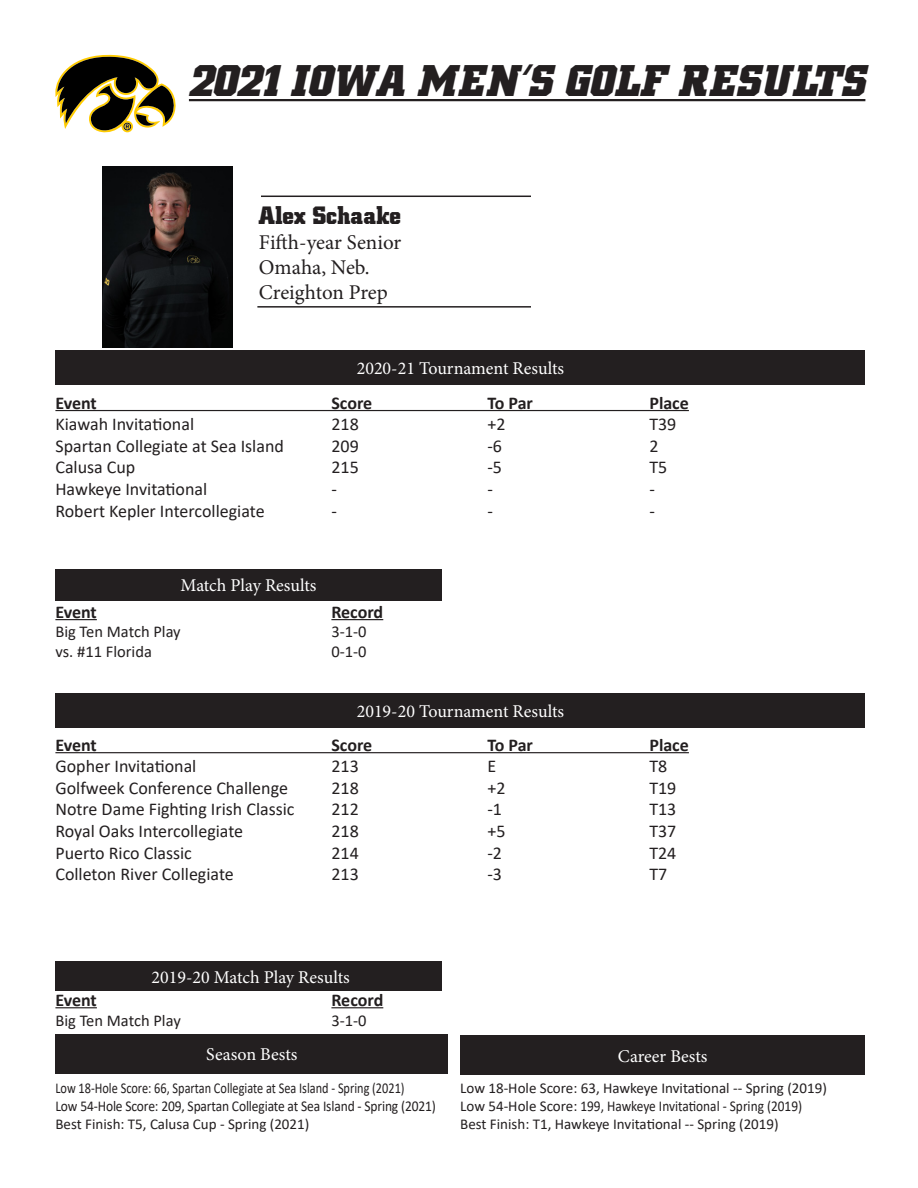
<style>
.page{position:relative;width:918px;height:1188px;background:#fff}
.page>*{position:absolute;margin:0;border:0;box-sizing:border-box;transform-origin:0 0}
.t1{font:italic 700 45px "Hawkeye";letter-spacing:.02em;color:#231f20}
.t2{font:700 25.5px "Hawkeye";color:#231f20}
.t3{font:21px "Minion Pro";color:#231f20}
.t4{font:18px "Calibri";color:#231f20}
.t5{font:18px "Minion Pro";color:#fff}
.t6{font:700 18px "Calibri";letter-spacing:-.005em;color:#231f20}
.t7{font:16.5px "Calibri";color:#231f20}
.t8{font:15px "Calibri";color:#231f20}
.t9{font:15px "Calibri";color:#231f20;scale:.9 1}
.t10{font:15px "Calibri";color:#231f20;scale:.82 1}
</style>
<div class="page">
<div style="left:55px;top:962px;width:387px;height:29px;background:#231f20"></div>
<hr style="left:55px;top:1007px;width:42px;height:1px;background:#231f20">
<hr style="left:331px;top:1007px;width:52px;height:1px;background:#231f20">
<img style="left:103px;top:166px;width:130px;height:182px">
<hr style="left:261px;top:196px;width:270px;height:1px;background:#231f20">
<hr style="left:257px;top:306px;width:274px;height:2px;background:#231f20">
<div style="left:55px;top:693px;width:810px;height:35px;background:#231f20"></div>
<hr style="left:55px;top:752px;width:634px;height:1px;background:#231f20">
<div style="left:55px;top:1034px;width:393px;height:40px;background:#231f20"></div>
<div style="left:460px;top:1035px;width:405px;height:40px;background:#231f20"></div>
<div style="left:55px;top:350px;width:810px;height:35px;background:#231f20"></div>
<hr style="left:55px;top:410px;width:634px;height:1px;background:#231f20">
<div style="left:55px;top:569px;width:387px;height:31px;background:#231f20"></div>
<hr style="left:55px;top:619px;width:42px;height:1px;background:#231f20">
<hr style="left:331px;top:619px;width:52px;height:1px;background:#231f20">
<svg style="left:55px;top:55px;width:120px;height:78px"></svg>
<hr style="left:189px;top:99px;width:676px;height:2px;background:#231f20">
<p class="t1" style="left:189px;top:55px;width:678px">2021 IOWA MEN’S GOLF RESULTS</p>
<p class="t2" style="left:259px;top:200px;width:144px">Alex Schaake</p>
<p class="t3" style="left:259px;top:228px;width:144px">Fifth-year Senior</p>
<p class="t3" style="left:259px;top:253px;width:112px">Omaha, Neb.</p>
<p class="t3" style="left:259px;top:278px;width:130px">Creighton Prep</p>
<p class="t5" style="left:357px;top:356px;width:209px">2020-21 Tournament Results</p>
<p class="t6" style="left:55px;top:390px;width:43px">Event</p>
<p class="t6" style="left:331px;top:390px;width:42px">Score</p>
<p class="t6" style="left:487px;top:390px;width:47px">To Par</p>
<p class="t6" style="left:649px;top:390px;width:41px">Place</p>
<p class="t4" style="left:55px;top:412px;width:140px">Kiawah Invitational</p>
<p class="t4" style="left:331px;top:412px;width:29px">218</p>
<p class="t4" style="left:487px;top:412px;width:20px">+2</p>
<p class="t4" style="left:649px;top:412px;width:29px">T39</p>
<p class="t4" style="left:55px;top:433px;width:230px">Spartan Collegiate at Sea Island</p>
<p class="t4" style="left:331px;top:433px;width:29px">209</p>
<p class="t4" style="left:487px;top:433px;width:16px">-6</p>
<p class="t4" style="left:649px;top:433px;width:11px">2</p>
<p class="t4" style="left:55px;top:455px;width:82px">Calusa Cup</p>
<p class="t4" style="left:331px;top:455px;width:29px">215</p>
<p class="t4" style="left:487px;top:455px;width:16px">-5</p>
<p class="t4" style="left:649px;top:455px;width:19px">T5</p>
<p class="t4" style="left:55px;top:476px;width:153px">Hawkeye Invitational</p>
<p class="t4" style="left:331px;top:476px;width:7px">-</p>
<p class="t4" style="left:487px;top:476px;width:7px">-</p>
<p class="t4" style="left:649px;top:476px;width:7px">-</p>
<p class="t4" style="left:55px;top:498px;width:211px">Robert Kepler Intercollegiate</p>
<p class="t4" style="left:331px;top:498px;width:7px">-</p>
<p class="t4" style="left:487px;top:498px;width:7px">-</p>
<p class="t4" style="left:649px;top:498px;width:7px">-</p>
<p class="t5" style="left:181px;top:574px;width:137px">Match Play Results</p>
<p class="t6" style="left:55px;top:599px;width:43px">Event</p>
<p class="t6" style="left:331px;top:599px;width:53px">Record</p>
<p class="t7" style="left:55px;top:620px;width:127px">Big Ten Match Play</p>
<p class="t7" style="left:331px;top:620px;width:37px">3-1-0</p>
<p class="t7" style="left:55px;top:640px;width:98px">vs. #11 Florida</p>
<p class="t7" style="left:331px;top:640px;width:37px">0-1-0</p>
<p class="t5" style="left:357px;top:699px;width:209px">2019-20 Tournament Results</p>
<p class="t6" style="left:55px;top:732px;width:43px">Event</p>
<p class="t6" style="left:331px;top:732px;width:42px">Score</p>
<p class="t6" style="left:487px;top:732px;width:47px">To Par</p>
<p class="t6" style="left:649px;top:732px;width:41px">Place</p>
<p class="t4" style="left:55px;top:754px;width:142px">Gopher Invitational</p>
<p class="t4" style="left:331px;top:754px;width:29px">213</p>
<p class="t4" style="left:487px;top:754px;width:10px">E</p>
<p class="t4" style="left:649px;top:754px;width:19px">T8</p>
<p class="t4" style="left:55px;top:775px;width:234px">Golfweek Conference Challenge</p>
<p class="t4" style="left:331px;top:775px;width:29px">218</p>
<p class="t4" style="left:487px;top:775px;width:20px">+2</p>
<p class="t4" style="left:649px;top:775px;width:29px">T19</p>
<p class="t4" style="left:55px;top:797px;width:241px">Notre Dame Fighting Irish Classic</p>
<p class="t4" style="left:331px;top:797px;width:29px">212</p>
<p class="t4" style="left:487px;top:797px;width:16px">-1</p>
<p class="t4" style="left:649px;top:797px;width:29px">T13</p>
<p class="t4" style="left:55px;top:819px;width:189px">Royal Oaks Intercollegiate</p>
<p class="t4" style="left:331px;top:819px;width:29px">218</p>
<p class="t4" style="left:487px;top:819px;width:20px">+5</p>
<p class="t4" style="left:649px;top:819px;width:29px">T37</p>
<p class="t4" style="left:55px;top:840px;width:138px">Puerto Rico Classic</p>
<p class="t4" style="left:331px;top:840px;width:29px">214</p>
<p class="t4" style="left:487px;top:840px;width:16px">-2</p>
<p class="t4" style="left:649px;top:840px;width:29px">T24</p>
<p class="t4" style="left:55px;top:862px;width:180px">Colleton River Collegiate</p>
<p class="t4" style="left:331px;top:862px;width:29px">213</p>
<p class="t4" style="left:487px;top:862px;width:16px">-3</p>
<p class="t4" style="left:649px;top:862px;width:19px">T7</p>
<p class="t5" style="left:152px;top:965px;width:200px">2019-20 Match Play Results</p>
<p class="t6" style="left:55px;top:987px;width:43px">Event</p>
<p class="t6" style="left:331px;top:987px;width:53px">Record</p>
<p class="t7" style="left:55px;top:1009px;width:127px">Big Ten Match Play</p>
<p class="t7" style="left:331px;top:1009px;width:37px">3-1-0</p>
<p class="t5" style="left:206px;top:1043px;width:93px">Season Bests</p>
<p class="t5" style="left:618px;top:1044px;width:91px">Career Bests</p>
<p class="t10" style="left:55px;top:1078px;width:427px">Low 18-Hole Score: 66, Spartan Collegiate at Sea Island - Spring (2021)</p>
<p class="t9" style="left:55px;top:1096px;width:424px">Low 54-Hole Score: 209, Spartan Collegiate at Sea Island - Spring (2021)</p>
<p class="t8" style="left:55px;top:1114px;width:255px">Best Finish: T5, Calusa Cup - Spring (2021)</p>
<p class="t8" style="left:460px;top:1078px;width:368px">Low 18-Hole Score: 63, Hawkeye Invitational -- Spring (2019)</p>
<p class="t8" style="left:460px;top:1096px;width:343px">Low 54-Hole Score: 199, Hawkeye Invitational - Spring (2019)</p>
<p class="t8" style="left:460px;top:1114px;width:320px">Best Finish: T1, Hawkeye Invitational -- Spring (2019)</p>
</div>
